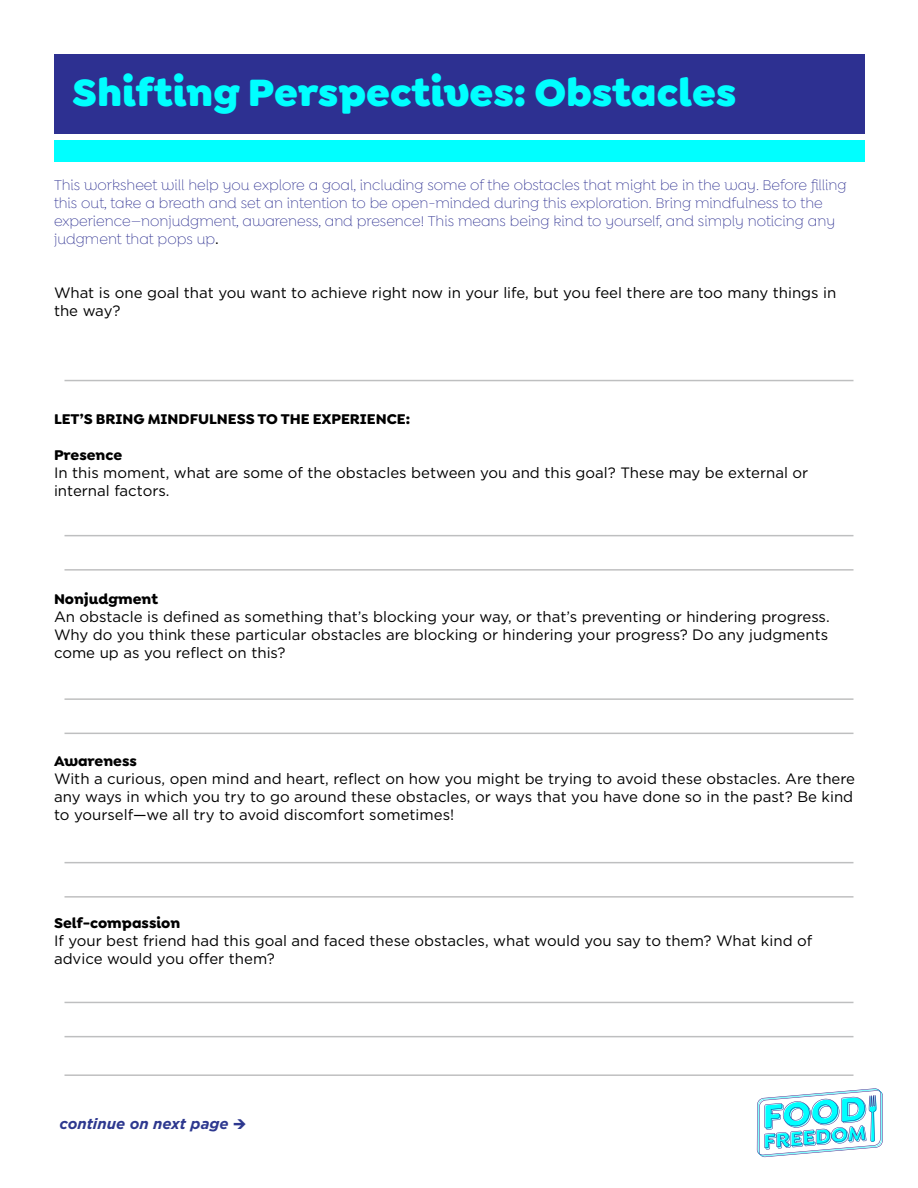
<style>
.page{position:relative;width:918px;height:1188px;background:#fff}
.page>*{position:absolute;margin:0;border:0;box-sizing:border-box;transform-origin:0 0}
.t1{font:900 40.5px "Goldplay Alt";color:#0ff}
.t2{font:15px/18px "Gotham";color:#000}
.t3{font:300 15px/18px "Goldplay Alt";color:#2d3091}
.t4{font:700 15px "Goldplay Alt";color:#000}
.t5{font:italic 700 15px "Gotham";color:#2d388f}
.s1{font-family:"Gotham";font-weight:400;color:#000}
</style>
<div class="page">
<svg style="left:757px;top:1088px;width:126px;height:69px"></svg>
<div style="left:54px;top:54px;width:810px;height:79px;background:#2d3091"></div>
<div style="left:54px;top:140px;width:810px;height:21px;background:#0ff"></div>
<hr style="left:65px;top:380px;width:789px;height:1px;background:#6d6e70">
<hr style="left:65px;top:535px;width:789px;height:1px;background:#6d6e70">
<hr style="left:65px;top:698px;width:789px;height:2px;background:#6d6e70">
<hr style="left:65px;top:862px;width:789px;height:1px;background:#6d6e70">
<hr style="left:65px;top:1002px;width:789px;height:1px;background:#6d6e70">
<hr style="left:65px;top:569px;width:789px;height:2px;background:#6d6e70">
<hr style="left:65px;top:733px;width:789px;height:1px;background:#6d6e70">
<hr style="left:65px;top:896px;width:789px;height:2px;background:#6d6e70">
<hr style="left:65px;top:1036px;width:789px;height:1px;background:#6d6e70">
<hr style="left:65px;top:1074px;width:789px;height:2px;background:#6d6e70">
<h1 class="t1" style="left:72px;top:73px;width:666px">Shifting Perspectives: Obstacles</h1>
<p class="t3" style="left:54px;top:176px;width:794px">This worksheet will help you explore a goal, including some of the obstacles that might be in the way. Before filling this out, take a breath and set an intention to be open-minded during this exploration. Bring mindfulness to the experience—nonjudgment, awareness, and presence! This means being kind to yourself, and simply noticing any judgment that pops up<span class="s1">.</span></p>
<p class="t2" style="left:54px;top:285px;width:784px">What is one goal that you want to achieve right now in your life, but you feel there are too many things in the way?</p>
<p class="t4" style="left:54px;top:412px;width:358px">LET’S BRING MINDFULNESS TO THE EXPERIENCE:</p>
<p class="t4" style="left:54px;top:448px;width:70px">Presence</p>
<p class="t2" style="left:54px;top:465px;width:756px">In this moment, what are some of the obstacles between you and this goal? These may be external or internal factors.</p>
<p class="t4" style="left:54px;top:592px;width:106px">Nonjudgment</p>
<p class="t2" style="left:54px;top:609px;width:777px;text-align:justify">An obstacle is defined as something that’s blocking your way, or that’s preventing or hindering progress.<br>Why do you think these particular obstacles are blocking or hindering your progress? Do any judgments come up as you reflect on this?</p>
<p class="t4" style="left:54px;top:754px;width:84px">Awareness</p>
<p class="t2" style="left:54px;top:771px;width:803px">With a curious, open mind and heart, reflect on how you might be trying to avoid these obstacles. Are there any ways in which you try to go around these obstacles, or ways that you have done so in the past? Be kind to yourself—we all try to avoid discomfort sometimes!</p>
<p class="t4" style="left:54px;top:916px;width:128px">Self-compassion</p>
<p class="t2" style="left:54px;top:933px;width:760px">If your best friend had this goal and faced these obstacles, what would you say to them? What kind of advice would you offer them?</p>
<p class="t5" style="left:60px;top:1117px;width:171px">continue on next page</p>
</div>
